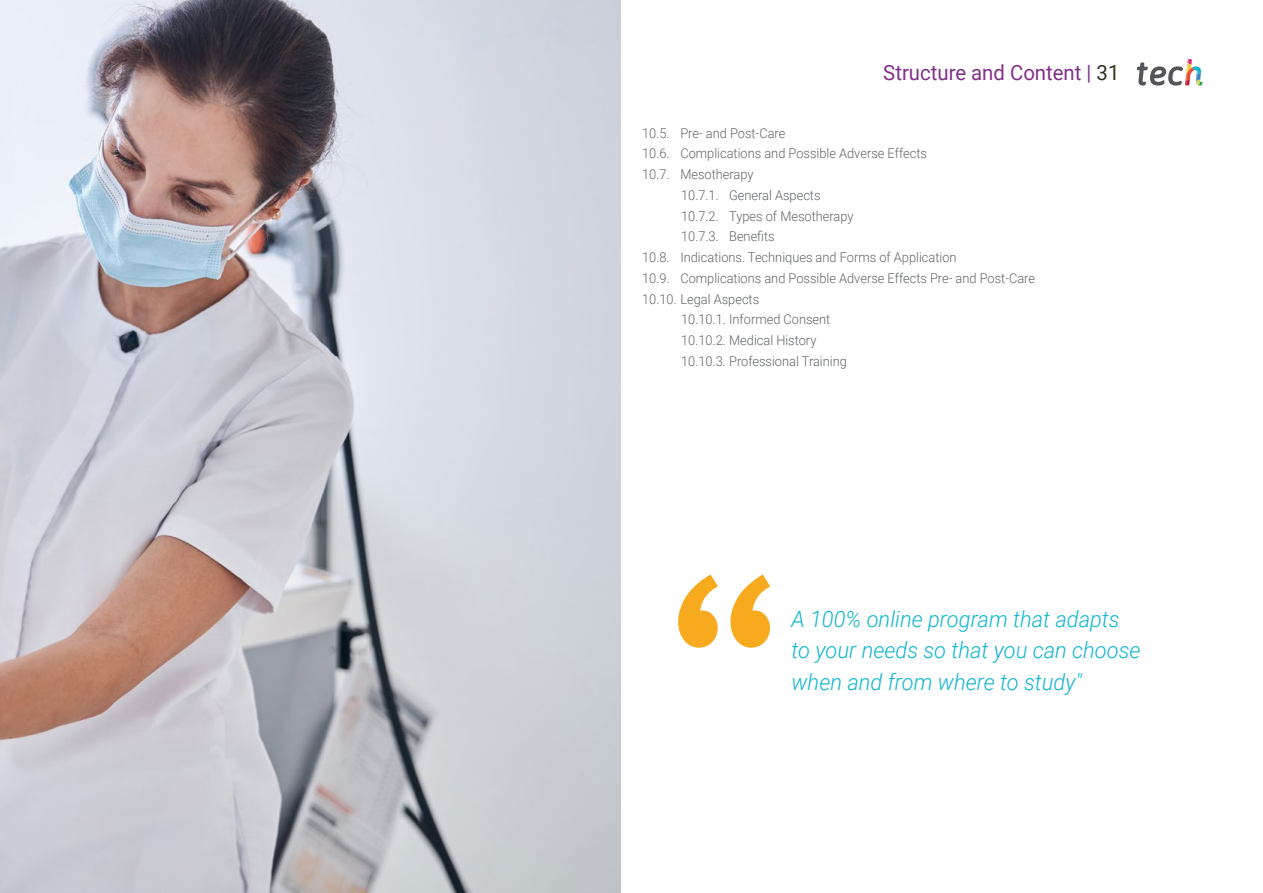
<style>
.page{position:relative;width:1263px;height:893px;background:#fff}
.page>*{position:absolute;margin:0;border:0;box-sizing:border-box;transform-origin:0 0}
.t1{font:italic 300 22.5px/31.5px "Roboto";color:#0fb6cf}
.t2{font:21px "Roboto";color:#813089}
.t3{font:300 13.5px "Roboto";color:#61646a;scale:.95 1}
.s1{color:#312e20}
</style>
<div class="page">
<svg style="left:1137px;top:59px;width:65px;height:27px"></svg>
<img style="left:0;top:0;width:621px;height:893px">
<svg style="left:678px;top:574px;width:92px;height:74px"></svg>
<h2 class="t2" style="left:883px;top:57px;width:238px">Structure and Content | <span class="s1">31</span></h2>
<p class="t3" style="left:642px;top:123px;width:152px">10.5. Pre- and Post-Care</p>
<p class="t3" style="left:642px;top:144px;width:301px">10.6. Complications and Possible Adverse Effects</p>
<p class="t3" style="left:642px;top:165px;width:119px">10.7. Mesotherapy</p>
<p class="t3" style="left:681px;top:186px;width:148px">10.7.1. General Aspects</p>
<p class="t3" style="left:681px;top:206px;width:183px">10.7.2. Types of Mesotherapy</p>
<p class="t3" style="left:681px;top:227px;width:100px">10.7.3. Benefits</p>
<p class="t3" style="left:642px;top:248px;width:332px">10.8. Indications. Techniques and Forms of Application</p>
<p class="t3" style="left:642px;top:269px;width:415px">10.9. Complications and Possible Adverse Effects Pre- and Post-Care</p>
<p class="t3" style="left:642px;top:289px;width:125px">10.10. Legal Aspects</p>
<p class="t3" style="left:681px;top:310px;width:159px">10.10.1. Informed Consent</p>
<p class="t3" style="left:681px;top:331px;width:144px">10.10.2. Medical History</p>
<p class="t3" style="left:681px;top:352px;width:176px">10.10.3. Professional Training</p>
<h1 class="t1" style="left:791px;top:602px;width:351px">A 100% online program that adapts to your needs so that you can choose when and from where to study"</h1>
</div>
